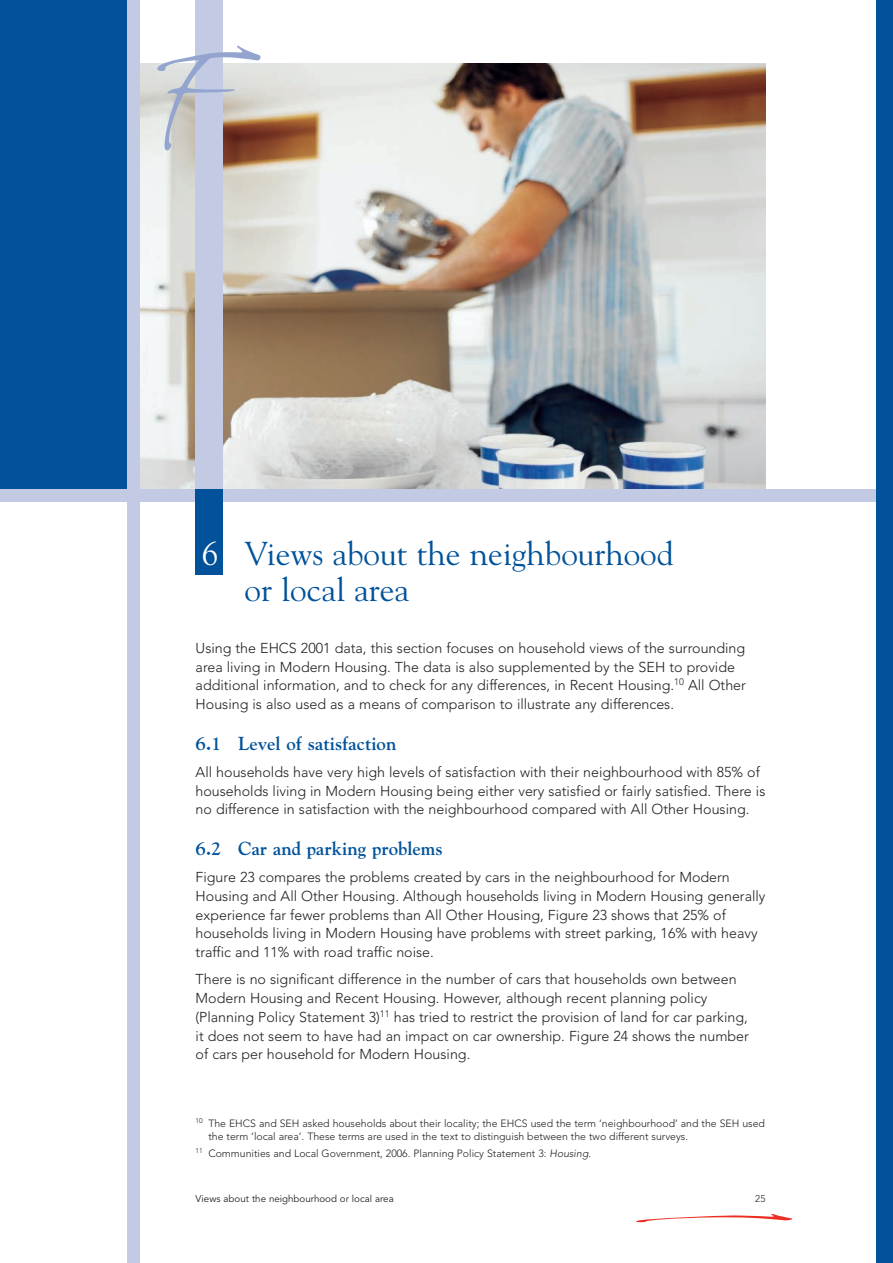
<style>
.page{position:relative;width:893px;height:1263px;background:#fff}
.page>*{position:absolute;margin:0;border:0;box-sizing:border-box;transform-origin:0 0}
.t1{font:33px/36px "Goudy";color:#01529a}
.t2{font:700 18.75px "Goudy";color:#01529a}
.t3{font:300 14.25px/18.8px "Avenir";color:#231f20}
.t4{font:300 10.5px/12.8px "Avenir";color:#231f20}
.t5{font:9.75px "Avenir";color:#231f20}
.t6{font:300 9.75px "Avenir";color:#231f20}
.s1{color:#fff}
.s2{font-style:italic}
</style>
<div class="page">
<svg style="left:636px;top:1214px;width:156px;height:8px"></svg>
<div style="left:0;top:0;width:128px;height:489px;background:#01529a"></div>
<img style="left:140px;top:64px;width:625px;height:425px">
<div style="left:128px;top:0;width:12px;height:1263px;background:#c3cbe4"></div>
<div style="left:0;top:489px;width:893px;height:13px;background:#c3cbe4"></div>
<div style="left:196px;top:489px;width:27px;height:85px;background:#01529a"></div>
<div style="left:196px;top:0;width:27px;height:489px;background:#c3cbe4"></div>
<div style="left:876px;top:0;width:17px;height:1263px;background:#01529a"></div>
<svg style="left:157px;top:46px;width:104px;height:104px"></svg>
<h1 class="t1" style="left:244px;top:535px;width:431px;text-indent:-43px"><span class="s1">6</span> Views about the neighbourhood or local area</h1>
<p class="t3" style="left:196px;top:640px;width:552px">Using the EHCS 2001 data, this section focuses on household views of the surrounding area living in Modern Housing. The data is also supplemented by the SEH to provide additional information, and to check for any differences, in Recent Housing.<sup>10</sup> All Other Housing is also used as a means of comparison to illustrate any differences.</p>
<h2 class="t2" style="left:196px;top:732px;width:202px">6.1 Level of satisfaction</h2>
<p class="t3" style="left:196px;top:764px;width:571px">All households have very high levels of satisfaction with their neighbourhood with 85% of households living in Modern Housing being either very satisfied or fairly satisfied. There is no difference in satisfaction with the neighbourhood compared with All Other Housing.</p>
<h2 class="t2" style="left:196px;top:837px;width:249px">6.2 Car and parking problems</h2>
<p class="t3" style="left:196px;top:869px;width:571px">Figure 23 compares the problems created by cars in the neighbourhood for Modern Housing and All Other Housing. Although households living in Modern Housing generally experience far fewer problems than All Other Housing, Figure 23 shows that 25% of households living in Modern Housing have problems with street parking, 16% with heavy traffic and 11% with road traffic noise.</p>
<p class="t3" style="left:196px;top:971px;width:555px">There is no significant difference in the number of cars that households own between Modern Housing and Recent Housing. However, although recent planning policy (Planning Policy Statement 3)<sup>11</sup> has tried to restrict the provision of land for car parking, it does not seem to have had an impact on car ownership. Figure 24 shows the number of cars per household for Modern Housing.</p>
<p class="t4" style="left:208px;top:1117px;width:558px;text-indent:-13px"><sup>10</sup> The EHCS and SEH asked households about their locality; the EHCS used the term ‘neighbourhood’ and the SEH used the term ‘local area’. These terms are used in the text to distinguish between the two different surveys.</p>
<p class="t4" style="left:196px;top:1147px;width:397px"><sup>11</sup> Communities and Local Government, 2006. Planning Policy Statement 3: <span class="s2">Housing</span>.</p>
<p class="t5" style="left:196px;top:1194px;width:200px">Views about the neighbourhood or local area</p>
<p class="t6" style="left:755px;top:1194px;width:12px">25</p>
</div>
